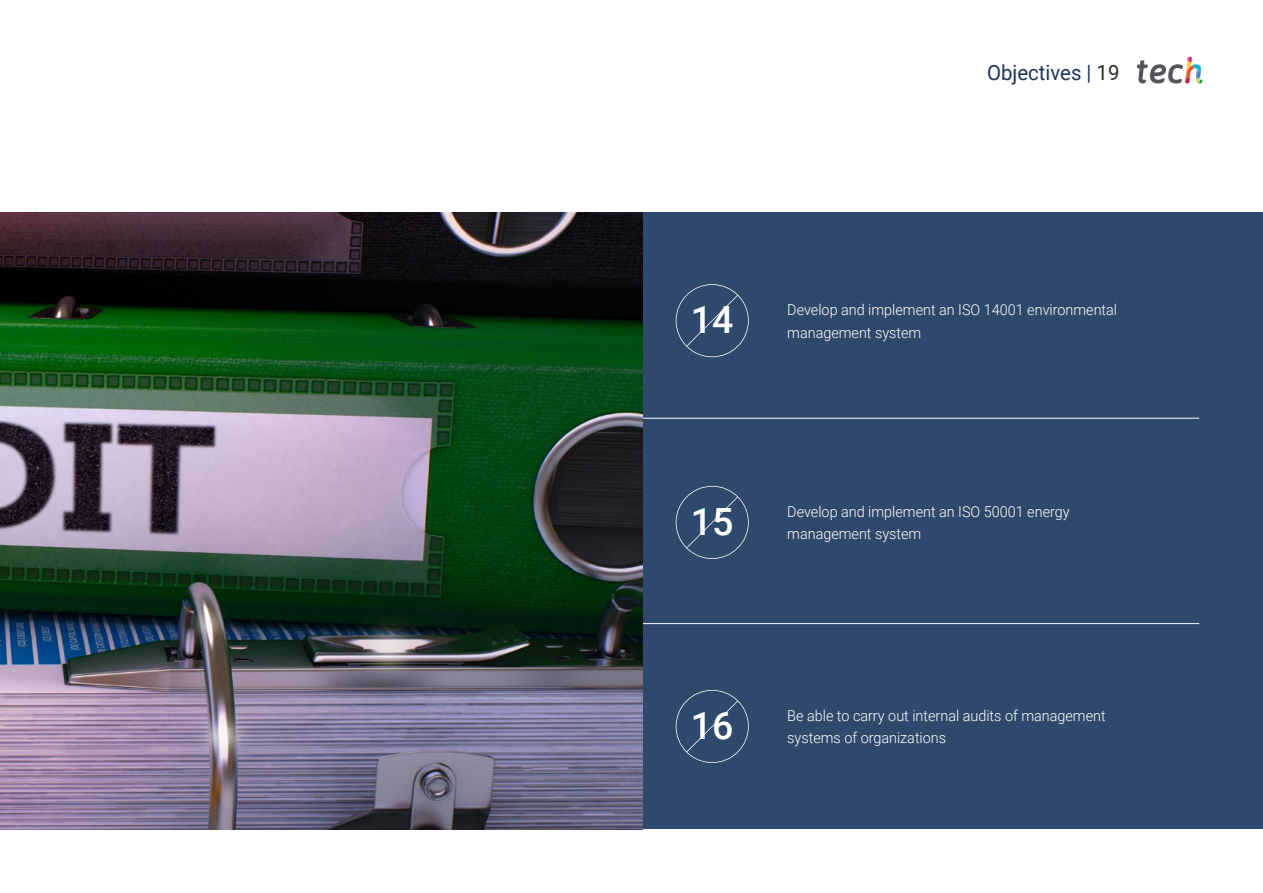
<style>
.page{position:relative;width:1263px;height:893px;background:#fff}
.page>*{position:absolute;margin:0;border:0;box-sizing:border-box;transform-origin:0 0}
.t1{font:500 37.5px "Roboto";color:#fff}
.t2{font:21px "Roboto";color:#1a355c}
.t3{font:300 15px/22.5px "Roboto";color:#fff;scale:.96 1}
.s1{color:#312e20}
</style>
<div class="page">
<svg style="left:1137px;top:57px;width:65px;height:27px"></svg>
<div style="left:642px;top:213px;width:621px;height:616px;background:#2e496b"></div>
<svg style="left:676px;top:284px;width:73px;height:73px"></svg>
<svg style="left:676px;top:486px;width:73px;height:73px"></svg>
<svg style="left:676px;top:690px;width:73px;height:73px"></svg>
<hr style="left:0;top:418px;width:1199px;height:1px;background:#fff">
<hr style="left:0;top:623px;width:1199px;height:1px;background:#fff">
<img style="left:0;top:213px;width:642px;height:616px">
<h2 class="t2" style="left:987px;top:57px;width:134px">Objectives | <span class="s1">19</span></h2>
<h1 class="t1" style="left:691px;top:294px;width:44px">14</h1>
<p class="t3" style="left:787px;top:298px;width:345px">Develop and implement an ISO 14001 environmental management system</p>
<h1 class="t1" style="left:691px;top:495px;width:44px">15</h1>
<p class="t3" style="left:787px;top:500px;width:296px">Develop and implement an ISO 50001 energy management system</p>
<h1 class="t1" style="left:691px;top:699px;width:44px">16</h1>
<p class="t3" style="left:787px;top:704px;width:333px">Be able to carry out internal audits of management systems of organizations</p>
</div>
